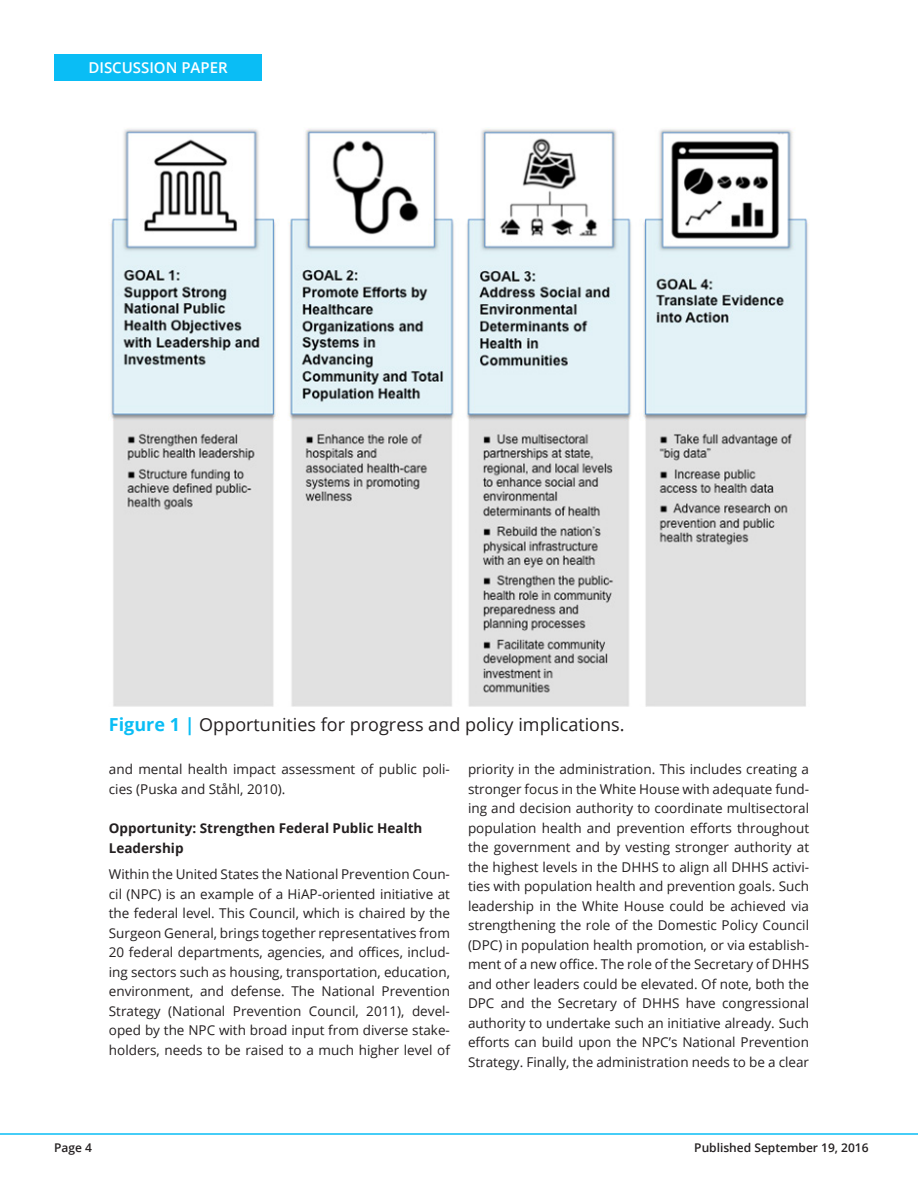
<style>
.page{position:relative;width:918px;height:1188px;background:#fff}
.page>*{position:absolute;margin:0;border:0;box-sizing:border-box;transform-origin:0 0}
.t1{font:18px "Open Sans";color:#231f20}
.t2{font:600 15px "Open Sans";color:#fff}
.No_indent{font:13.5px/19.5px "Open Sans";color:#231f20;text-align:justify}
.Standard_indent{font:13.5px/19.5px "Open Sans";color:#231f20}
.B-head{font:700 13.5px/19.5px "Open Sans";color:#231f20}
.t3{font:600 12px "Open Sans";color:#231f20}
.s1{font-weight:700;color:#0abdf5}
</style>
<div class="page">
<hr style="left:0;top:1133px;width:918px;height:2px;background:#0abdf5">
<div style="left:55px;top:54px;width:207px;height:27px;background:#0abdf5"></div>
<img style="left:110px;top:128px;width:699px;height:579px">
<p class="t2" style="left:88px;top:58px;width:141px">DISCUSSION PAPER</p>
<p class="t1" style="left:109px;top:712px;width:517px"><span class="s1">Figure 1 |</span> Opportunities for progress and policy implications.</p>
<p class="Standard_indent" style="left:109px;top:759px;width:343px">and mental health impact assessment of public poli&shy;cies (Puska and Ståhl, 2010).</p>
<p class="B-head" style="left:109px;top:818px;width:315px">Opportunity: Strengthen Federal Public Health<br>Leadership</p>
<p class="No_indent" style="left:109px;top:864px;width:343px">Within the United States the National Prevention Coun&shy;cil (NPC) is an example of a HiAP-oriented initiative at the federal level. This Council, which is chaired by the Surgeon General, brings together representatives from 20 federal departments, agencies, and offices, includ&shy;ing sectors such as housing, transportation, education, environment, and defense. The National Prevention Strategy (National Prevention Council, 2011), devel&shy;oped by the NPC with broad input from diverse stake&shy;holders, needs to be raised to a much higher level of</p>
<p class="No_indent" style="left:468px;top:759px;width:343px">priority in the administration. This includes creating a stronger focus in the White House with adequate fund&shy;ing and decision authority to coordinate multisectoral population health and prevention efforts throughout the government and by vesting stronger authority at the highest levels in the DHHS to align all DHHS activi&shy;ties with population health and prevention goals. Such leadership in the White House could be achieved via strengthening the role of the Domestic Policy Council (DPC) in population health promotion, or via establish&shy;ment of a new office. The role of the Secretary of DHHS and other leaders could be elevated. Of note, both the DPC and the Secretary of DHHS have congressional authority to undertake such an initiative already. Such efforts can build upon the NPC’s National Prevention Strategy. Finally, the administration needs to be a clear</p>
<p class="t3" style="left:54px;top:1140px;width:39px">Page 4</p>
<p class="t3" style="left:694px;top:1140px;width:176px">Published September 19, 2016</p>
</div>
